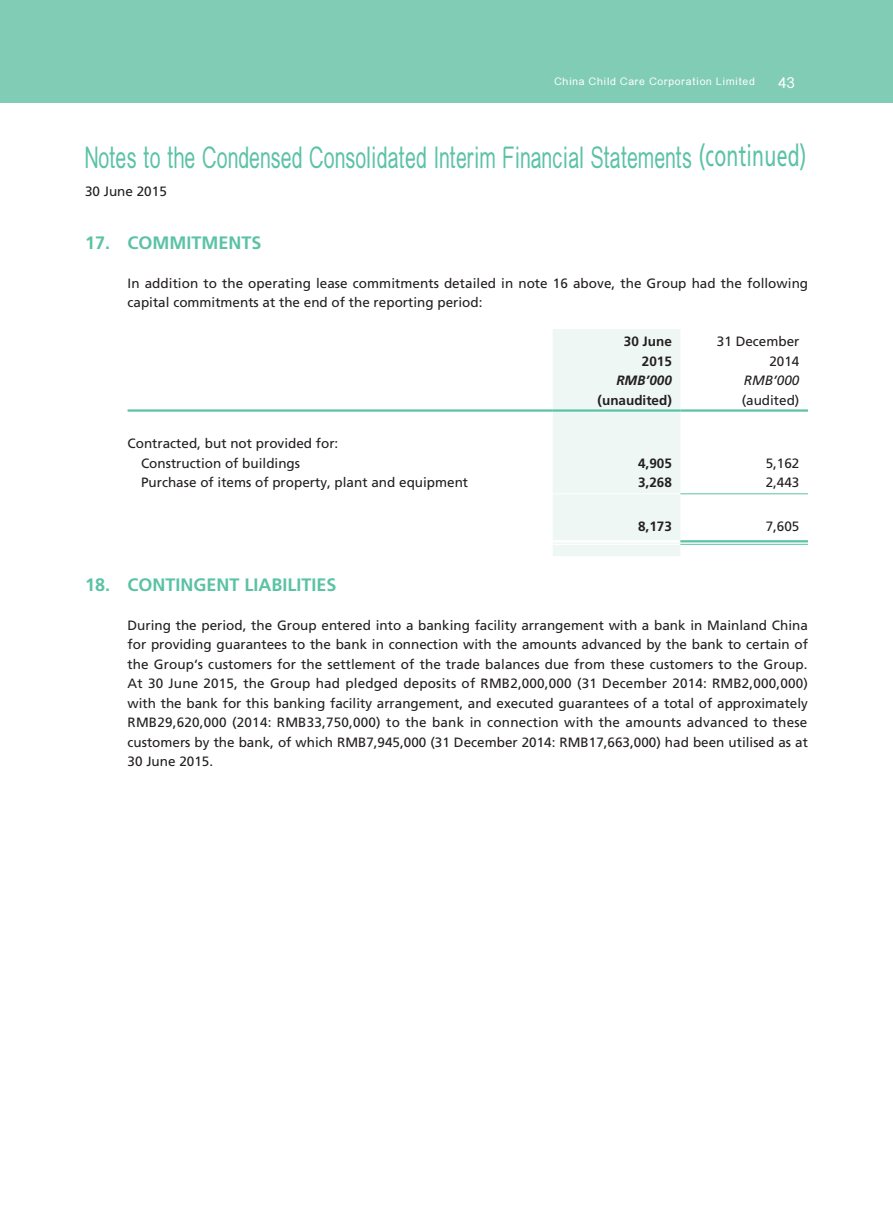
<style>
.page{position:relative;width:893px;height:1212px;background:#fff}
.page>*{position:absolute;margin:0;border:0;box-sizing:border-box;transform-origin:0 0}
.t1{font:500 30px "M Elle HK";letter-spacing:.015em;color:#5bc2a5;scale:.65 1}
.t2{font:700 18px "Frutiger LT Std";color:#5bc2a5}
.t3{font:500 15px "M Elle HK";color:#fff}
.t4{font:13.5px/19.5px "Frutiger LT Std";color:#231f20}
.t5{font:700 13.5px/19.5px "Frutiger LT Std";color:#231f20;text-align:right}
.t6{font:italic 700 13.5px "Frutiger LT Std";color:#231f20}
.t7{font:italic 13.5px "Frutiger LT Std";color:#231f20}
.t8{font:500 10.5px "M Elle HK";letter-spacing:.065em;color:#fff}
.s1{font-family:"Frutiger LT Std";font-weight:400}
</style>
<div class="page">
<div style="left:0;top:0;width:893px;height:103px;background:#81ccb5"></div>
<div style="left:553px;top:329px;width:127px;height:227px;background:#eef7f4"></div>
<hr style="left:128px;top:409px;width:425px;height:3px;background:#5bc2a5">
<hr style="left:553px;top:409px;width:127px;height:3px;background:#5bc2a5">
<hr style="left:680px;top:409px;width:128px;height:3px;background:#5bc2a5">
<hr style="left:553px;top:493px;width:127px;height:1px;background:#fff">
<hr style="left:680px;top:493px;width:128px;height:1px;background:#5bc2a5">
<hr style="left:553px;top:540px;width:127px;height:2px;background:#fff">
<hr style="left:553px;top:544px;width:127px;height:1px;background:#fff">
<hr style="left:680px;top:540px;width:128px;height:2px;background:#5bc2a5">
<hr style="left:680px;top:544px;width:128px;height:1px;background:#5bc2a5">
<p class="t8" style="left:554px;top:76px;width:202px">China Child Care Corporation Limited</p>
<p class="t3" style="left:778px;top:75px;width:18px">43</p>
<h1 class="t1" style="left:85px;top:142px;width:1111px">Notes to the Condensed Consolidated Interim Financial Statements <span class="s1">(continued)</span></h1>
<p class="t4" style="left:85px;top:182px;width:83px">30 June 2015</p>
<h2 class="t2" style="left:85px;top:232px;width:178px">17. COMMITMENTS</h2>
<p class="t4" style="left:128px;top:273px;width:682px">In addition to the operating lease commitments detailed in note 16 above, the Group had the following capital commitments at the end of the reporting period:</p>
<p class="t5" style="left:624px;top:332px;width:50px">30 June<br>2015</p>
<p class="t4" style="left:717px;top:332px;width:84px;text-align:right">31 December<br>2014</p>
<p class="t6" style="left:616px;top:373px;width:57px">RMB’000</p>
<p class="t7" style="left:744px;top:373px;width:57px">RMB’000</p>
<p class="t5" style="left:598px;top:390px;width:76px">(unaudited)</p>
<p class="t4" style="left:742px;top:390px;width:59px">(audited)</p>
<p class="t4" style="left:141px;top:434px;width:199px;text-indent:-14px">Contracted, but not provided for:<br>Construction of buildings</p>
<p class="t5" style="left:638px;top:453px;width:35px">4,905</p>
<p class="t4" style="left:766px;top:453px;width:35px">5,162</p>
<p class="t4" style="left:141px;top:473px;width:329px">Purchase of items of property, plant and equipment</p>
<p class="t5" style="left:638px;top:473px;width:35px">3,268</p>
<p class="t4" style="left:766px;top:473px;width:35px">2,443</p>
<p class="t5" style="left:638px;top:516px;width:35px">8,173</p>
<p class="t4" style="left:766px;top:516px;width:35px">7,605</p>
<h2 class="t2" style="left:85px;top:574px;width:253px">18. CONTINGENT LIABILITIES</h2>
<p class="t4" style="left:128px;top:615px;width:682px;text-align:justify">During the period, the Group entered into a banking facility arrangement with a bank in Mainland China for providing guarantees to the bank in connection with the amounts advanced by the bank to certain of the Group‘s customers for the settlement of the trade balances due from these customers to the Group.<br>At 30 June 2015, the Group had pledged deposits of RMB2,000,000 (31 December 2014: RMB2,000,000) with the bank for this banking facility arrangement, and executed guarantees of a total of approximately RMB29,620,000 (2014: RMB33,750,000) to the bank in connection with the amounts advanced to these customers by the bank, of which RMB7,945,000 (31 December 2014: RMB17,663,000) had been utilised as at 30 June 2015.</p>
</div>
